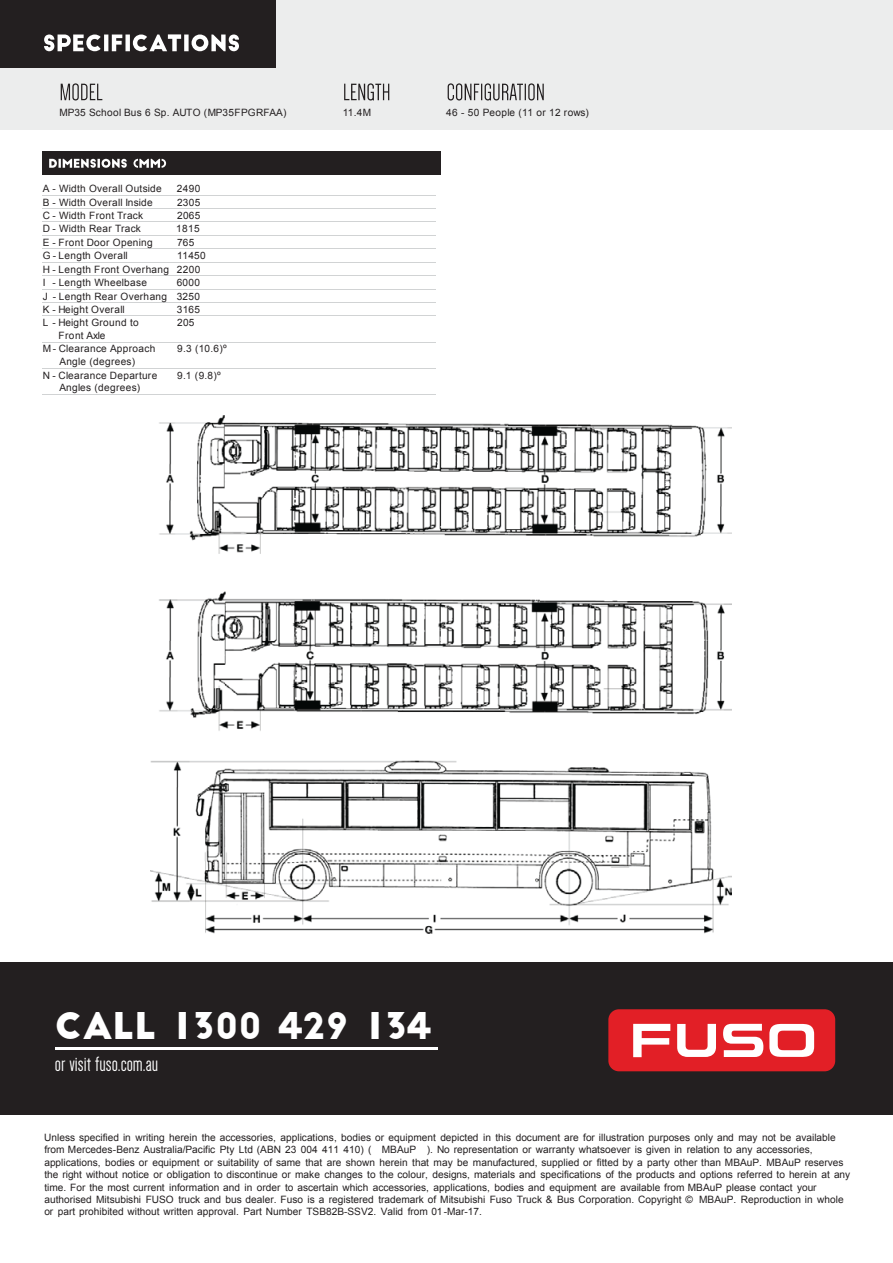
<style>
.page{position:relative;width:893px;height:1263px;background:#fff}
.page>*{position:absolute;margin:0;border:0;box-sizing:border-box;transform-origin:0 0}
.t1{font:36px "Big John";color:#fff}
.t2{font:21.3px "Dense";color:#fff}
.t3{font:10.2px/12.3px "Arial";color:#231f20}
.t4{font:10.05px/12.8px "Arial";letter-spacing:.03em;color:#231f20}
.t5{font:10.05px "Arial";letter-spacing:.01em;color:#231f20}
</style>
<div class="page">
<div style="left:0;top:962px;width:893px;height:153px;background:#231f20"></div>
<div style="left:0;top:0;width:893px;height:129px;background:#eceded"></div>
<div style="left:0;top:0;width:275px;height:67px;background:#231f20"></div>
<div style="left:43px;top:151px;width:398px;height:24px;background:#231f20"></div>
<hr style="left:43px;top:195px;width:134px;height:1px;background:#d1d3d4">
<hr style="left:177px;top:195px;width:259px;height:1px;background:#d1d3d4">
<hr style="left:43px;top:208px;width:134px;height:1px;background:#d1d3d4">
<hr style="left:177px;top:208px;width:259px;height:1px;background:#d1d3d4">
<hr style="left:43px;top:221px;width:134px;height:1px;background:#d1d3d4">
<hr style="left:177px;top:221px;width:259px;height:1px;background:#d1d3d4">
<hr style="left:43px;top:235px;width:134px;height:1px;background:#d1d3d4">
<hr style="left:177px;top:235px;width:259px;height:1px;background:#d1d3d4">
<hr style="left:43px;top:248px;width:134px;height:1px;background:#d1d3d4">
<hr style="left:177px;top:248px;width:259px;height:1px;background:#d1d3d4">
<hr style="left:43px;top:262px;width:134px;height:1px;background:#d1d3d4">
<hr style="left:177px;top:262px;width:259px;height:1px;background:#d1d3d4">
<hr style="left:43px;top:275px;width:134px;height:1px;background:#d1d3d4">
<hr style="left:177px;top:275px;width:259px;height:1px;background:#d1d3d4">
<hr style="left:43px;top:289px;width:134px;height:1px;background:#d1d3d4">
<hr style="left:177px;top:289px;width:259px;height:1px;background:#d1d3d4">
<hr style="left:43px;top:302px;width:134px;height:1px;background:#d1d3d4">
<hr style="left:177px;top:302px;width:259px;height:1px;background:#d1d3d4">
<hr style="left:43px;top:316px;width:134px;height:1px;background:#d1d3d4">
<hr style="left:177px;top:316px;width:259px;height:1px;background:#d1d3d4">
<hr style="left:43px;top:342px;width:134px;height:1px;background:#d1d3d4">
<hr style="left:177px;top:342px;width:259px;height:1px;background:#d1d3d4">
<hr style="left:43px;top:368px;width:134px;height:1px;background:#d1d3d4">
<hr style="left:177px;top:368px;width:259px;height:1px;background:#d1d3d4">
<hr style="left:43px;top:394px;width:134px;height:1px;background:#d1d3d4">
<hr style="left:177px;top:394px;width:259px;height:1px;background:#d1d3d4">
<svg style="left:44px;top:34px;width:195px;height:17px"></svg>
<svg style="left:61px;top:83px;width:41px;height:17px"></svg>
<svg style="left:344px;top:83px;width:45px;height:17px"></svg>
<svg style="left:448px;top:83px;width:96px;height:17px"></svg>
<svg style="left:49px;top:159px;width:117px;height:9px"></svg>
<hr style="left:55px;top:1048px;width:382px;height:2px;background:#fff">
<img style="left:151px;top:416px;width:581px;height:518px">
<div style="left:608px;top:1009px;width:227px;height:62px;background:#e21f26;border-radius:11px"></div>
<svg style="left:633px;top:1024px;width:37px;height:33px"></svg>
<svg style="left:677px;top:1024px;width:39px;height:33px"></svg>
<svg style="left:723px;top:1024px;width:40px;height:33px"></svg>
<svg style="left:769px;top:1024px;width:45px;height:33px"></svg>
<p class="t5" style="left:59px;top:106px;width:228px">MP35 School Bus 6 Sp. AUTO (MP35FPGRFAA)</p>
<p class="t4" style="left:343px;top:106px;width:30px">11.4M</p>
<p class="t4" style="left:446px;top:106px;width:144px">46 - 50 People (11 or 12 rows)</p>
<p class="t4" style="left:43px;top:182px;width:120px">A - Width Overall Outside</p>
<p class="t4" style="left:177px;top:182px;width:25px">2490</p>
<p class="t4" style="left:43px;top:196px;width:111px">B - Width Overall Inside</p>
<p class="t4" style="left:177px;top:196px;width:25px">2305</p>
<p class="t4" style="left:43px;top:209px;width:102px">C - Width Front Track</p>
<p class="t4" style="left:177px;top:209px;width:25px">2065</p>
<p class="t4" style="left:43px;top:223px;width:100px">D - Width Rear Track</p>
<p class="t4" style="left:176px;top:223px;width:25px">1815</p>
<p class="t4" style="left:43px;top:236px;width:111px">E - Front Door Opening</p>
<p class="t4" style="left:177px;top:236px;width:19px">765</p>
<p class="t4" style="left:43px;top:249px;width:86px">G - Length Overall</p>
<p class="t4" style="left:43px;top:249px;width:165px;line-height:13.5px;text-indent:134px">11450<br>H - Length Front Overhang 2200<br>I - Length Wheelbase</p>
<p class="t4" style="left:43px;top:276px;width:159px;line-height:13.4px;text-align:justify;text-indent:134px">6000<br>J - Length Rear Overhang 3250<br>K - Height Overall</p>
<p class="t4" style="left:177px;top:303px;width:25px">3165</p>
<p class="t4" style="left:59px;top:317px;width:82px;text-indent:-16px">L - Height Ground to<br>Front Axle</p>
<p class="t4" style="left:177px;top:317px;width:19px">205</p>
<p class="t4" style="left:43px;top:343px;width:114px;text-align:center">M - Clearance Approach<br>Angle (degrees)</p>
<p class="t4" style="left:177px;top:343px;width:51px">9.3 (10.6)º</p>
<p class="t4" style="left:43px;top:369px;width:116px;text-align:center">N - Clearance Departure<br>Angles (degrees)</p>
<p class="t4" style="left:177px;top:369px;width:45px">9.1 (9.8)º</p>
<h1 class="t1" style="left:55px;top:1009px;width:378px">Call 1300 429 134</h1>
<h2 class="t2" style="left:55px;top:1054px;width:105px">or visit fuso.com.au</h2>
<p class="t3" style="left:44px;top:1131px;width:807px">Unless specified in writing herein the accessories, applications, bodies or equipment depicted in this document are for illustration purposes only and may not be available from Mercedes-Benz Australia/Pacific Pty Ltd (ABN 23 004 411 410) ( MBAuP ). No representation or warranty whatsoever is given in relation to any accessories, applications, bodies or equipment or suitability of same that are shown herein that may be manufactured, supplied or fitted by a party other than MBAuP. MBAuP reserves the right without notice or obligation to discontinue or make changes to the colour, designs, materials and specifications of the products and options referred to herein at any time. For the most current information and in order to ascertain which accessories, applications, bodies and equipment are available from MBAuP please contact your authorised Mitsubishi FUSO truck and bus dealer. Fuso is a registered trademark of Mitsubishi Fuso Truck &amp; Bus Corporation. Copyright © MBAuP. Reproduction in whole or part prohibited without written approval. Part Number TSB82B-SSV2. Valid from 01-Mar-17.</p>
</div>
